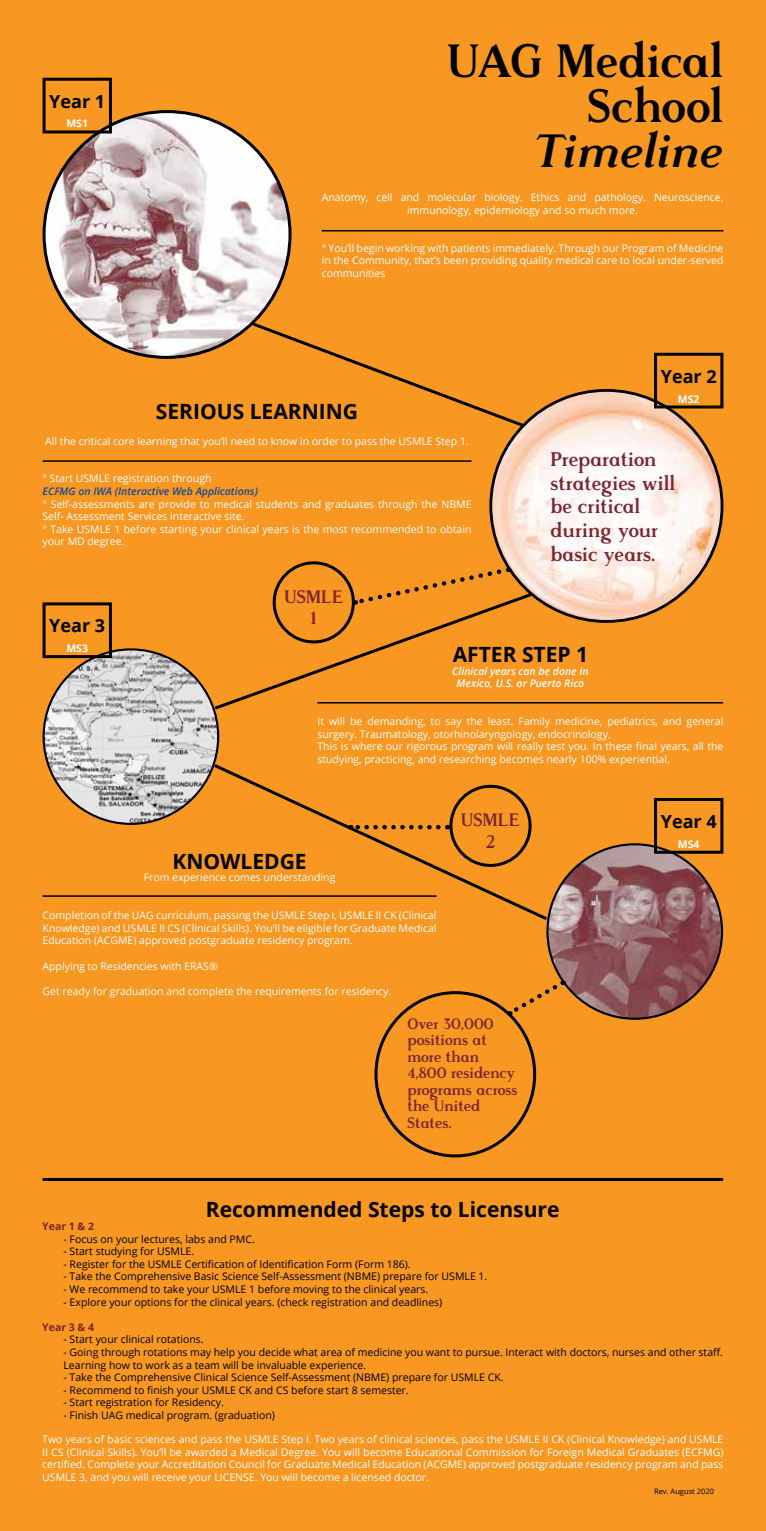
<style>
.page{position:relative;width:766px;height:1531px;background:#fff}
.page>*{position:absolute;margin:0;border:0;box-sizing:border-box;transform-origin:0 0}
.t1{font:700 46.5px/45px "Rasmus";color:#000;text-align:right}
.t2{font:italic 700 46.5px "Rasmus";color:#000}
.t3{font:700 21px "Open Sans";color:#000}
.t4{font:700 19.8px/23.7px "Rasmus";color:#7b2531}
.t5{font:700 18px "Open Sans";color:#000}
.t6{font:700 18px/21.6px "Rasmus";color:#7b2531;text-align:center}
.t7{font:700 15px/16.5px "Rasmus";color:#7b2531}
.t8{font:10.5px/12.6px "Open Sans";color:#fff;text-align:justify}
.t9{font:10.5px/12.6px "Open Sans";color:#000}
.t10{font:italic 600 10.5px/12.6px "Open Sans";color:#fff;text-align:center}
.t11{font:italic 600 10.5px "Open Sans";color:#124b9a}
.t12{font:700 10.5px "Open Sans";color:#7b2530}
.t13{font:700 10.5px "Open Sans";color:#fff}
.t14{font:7.5px "Open Sans";color:#000}
</style>
<div class="page">
<div style="left:0;top:0;width:765px;height:1531px;background:#f89721"></div>
<hr style="left:321px;top:230px;width:402px;height:1px;background:#000">
<hr style="left:317px;top:702px;width:406px;height:1px;background:#000">
<hr style="left:43px;top:460px;width:428px;height:2px;background:#000">
<img style="left:44px;top:112px;width:246px;height:245px;border-radius:123px">
<div style="left:43px;top:78px;width:69px;height:55px;border:3px solid #000"></div>
<img style="left:490px;top:390px;width:231px;height:231px;border-radius:116px">
<svg style="left:249px;top:320px;width:277px;height:109px"></svg>
<div style="left:374px;top:991px;width:162px;height:166px;border:3px solid #000;border-radius:50%"></div>
<img style="left:44px;top:649px;width:174px;height:175px;border-radius:87px">
<img style="left:547px;top:844px;width:174px;height:175px;border-radius:87px">
<svg style="left:211px;top:566px;width:323px;height:146px"></svg>
<div style="left:43px;top:602px;width:69px;height:56px;border:3px solid #000"></div>
<div style="left:654px;top:798px;width:69px;height:56px;border:3px solid #000"></div>
<svg style="left:211px;top:761px;width:339px;height:162px"></svg>
<svg style="left:507px;top:980px;width:56px;height:37px"></svg>
<hr style="left:43px;top:1178px;width:680px;height:3px;background:#000">
<div style="left:654px;top:353px;width:69px;height:55px;border:3px solid #000"></div>
<hr style="left:43px;top:895px;width:393px;height:2px;background:#000">
<h3 class="t5" style="left:49px;top:88px;width:57px">Year 1</h3>
<p class="t13" style="left:66px;top:116px;width:23px">MS1</p>
<h1 class="t1" style="left:446px;top:42px;width:278px">UAG Medical<br>School</h1>
<h1 class="t2" style="left:535px;top:124px;width:190px">Timeline</h1>
<p class="t8" style="left:321px;top:191px;width:403px;text-align:center">Anatomy, cell and molecular biology. Ethics and pathology. Neuroscience, immunology, epidemiology and so much more.</p>
<p class="t8" style="left:321px;top:241px;width:403px">° You’ll begin working with patients immediately. Through our Program of Medicine in the Community, that’s been providing quality medical care to local under-served communities</p>
<h2 class="t3" style="left:156px;top:397px;width:204px">SERIOUS LEARNING</h2>
<p class="t8" style="left:45px;top:434px;width:425px">All the critical core learning that you’ll need to know in order to pass the USMLE Step 1.</p>
<p class="t8" style="left:43px;top:472px;width:170px">° Start USMLE registration through</p>
<p class="t11" style="left:43px;top:484px;width:217px">ECFMG on IWA (Interactive Web Applications)</p>
<p class="t8" style="left:43px;top:497px;width:430px;text-align:left">° Self-assessments are provide to medical students and graduates through the NBME Self- Assessment Services interactive site.<br>° Take USMLE 1 before starting your clinical years is the most recommended to obtain your MD degree.</p>
<h3 class="t5" style="left:660px;top:363px;width:57px">Year 2</h3>
<p class="t13" style="left:677px;top:391px;width:23px">MS2</p>
<h3 class="t4" style="left:550px;top:448px;width:126px">Preparation strategies will be critical during your basic years.</h3>
<h3 class="t5" style="left:49px;top:613px;width:57px">Year 3</h3>
<p class="t13" style="left:66px;top:641px;width:23px">MS3</p>
<h3 class="t6" style="left:284px;top:587px;width:61px">USMLE<br>1</h3>
<h2 class="t3" style="left:452px;top:640px;width:137px">AFTER STEP 1</h2>
<p class="t10" style="left:452px;top:664px;width:138px">Clinical years can be done in<br>Mexico, U.S. or Puerto Rico</p>
<p class="t8" style="left:317px;top:715px;width:407px;text-align:left">It will be demanding, to say the least. Family medicine, pediatrics, and general surgery. Traumatology, otorhinolaryngology, endocrinology.<br>This is where our rigorous program will really test you. In these final years, all the studying, practicing, and researching becomes nearly 100% experiential.</p>
<h3 class="t6" style="left:460px;top:810px;width:61px">USMLE<br>2</h3>
<h3 class="t5" style="left:660px;top:809px;width:57px">Year 4</h3>
<p class="t13" style="left:677px;top:836px;width:23px">MS4</p>
<h2 class="t3" style="left:172px;top:846px;width:136px">KNOWLEDGE</h2>
<p class="t8" style="left:144px;top:871px;width:193px">From experience comes understanding</p>
<p class="t8" style="left:43px;top:909px;width:395px">Completion of the UAG curriculum, passing the USMLE Step I, USMLE II CK (Clinical Knowledge) and USMLE II CS (Clinical Skills). You’ll be eligible for Graduate Medical Education (ACGME) approved postgraduate residency program.</p>
<p class="t8" style="left:43px;top:959px;width:177px">Applying to Residencies with ERAS®</p>
<p class="t8" style="left:43px;top:984px;width:350px">Get ready for graduation and complete the requirements for residency.</p>
<h3 class="t7" style="left:407px;top:1016px;width:112px">Over 30,000 positions at more than<br>4,800 residency programs across the United<br>States.</h3>
<h2 class="t3" style="left:206px;top:1195px;width:355px">Recommended Steps to Licensure</h2>
<p class="t12" style="left:42px;top:1218px;width:53px">Year 1 &amp; 2</p>
<p class="t9" style="left:63px;top:1232px;width:193px">- Focus on your lectures, labs and PMC.</p>
<p class="t9" style="left:63px;top:1244px;width:132px">- Start studying for USMLE.</p>
<p class="t9" style="left:63px;top:1257px;width:348px">- Register for the USMLE Certification of Identification Form (Form 186).</p>
<p class="t9" style="left:63px;top:1270px;width:425px">- Take the Comprehensive Basic Science Self-Assessment (NBME) prepare for USMLE 1.</p>
<p class="t9" style="left:63px;top:1282px;width:366px">- We recommend to take your USMLE 1 before moving to the clinical years.</p>
<p class="t9" style="left:63px;top:1295px;width:380px">- Explore your options for the clinical years. (check registration and deadlines)</p>
<p class="t12" style="left:42px;top:1319px;width:53px">Year 3 &amp; 4</p>
<p class="t9" style="left:63px;top:1333px;width:141px">- Start your clinical rotations.</p>
<p class="t9" style="left:63px;top:1345px;width:661px">- Going through rotations may help you decide what area of medicine you want to pursue. Interact with doctors, nurses and other staff.<br>Learning how to work as a team will be invaluable experience.</p>
<p class="t9" style="left:63px;top:1370px;width:441px">- Take the Comprehensive Clinical Science Self-Assessment (NBME) prepare for USMLE CK.</p>
<p class="t9" style="left:63px;top:1383px;width:346px">- Recommend to finish your USMLE CK and CS before start 8 semester.</p>
<p class="t9" style="left:63px;top:1396px;width:162px">- Start registration for Residency.</p>
<p class="t9" style="left:63px;top:1408px;width:213px">- Finish UAG medical program. (graduation)</p>
<p class="t8" style="left:42px;top:1433px;width:682px">Two years of basic sciences and pass the USMLE Step I. Two years of clinical sciences, pass the USMLE II CK (Clinical Knowledge) and USMLE II CS (Clinical Skills). You’ll be awarded a Medical Degree. You will become Educational Commission for Foreign Medical Graduates (ECFMG) certified. Complete your Accreditation Council for Graduate Medical Education (ACGME) approved postgraduate residency program and pass USMLE 3, and you will receive your LICENSE. You will become a licensed doctor.</p>
<p class="t14" style="left:654px;top:1486px;width:61px">Rev. August 2020</p>
</div>
